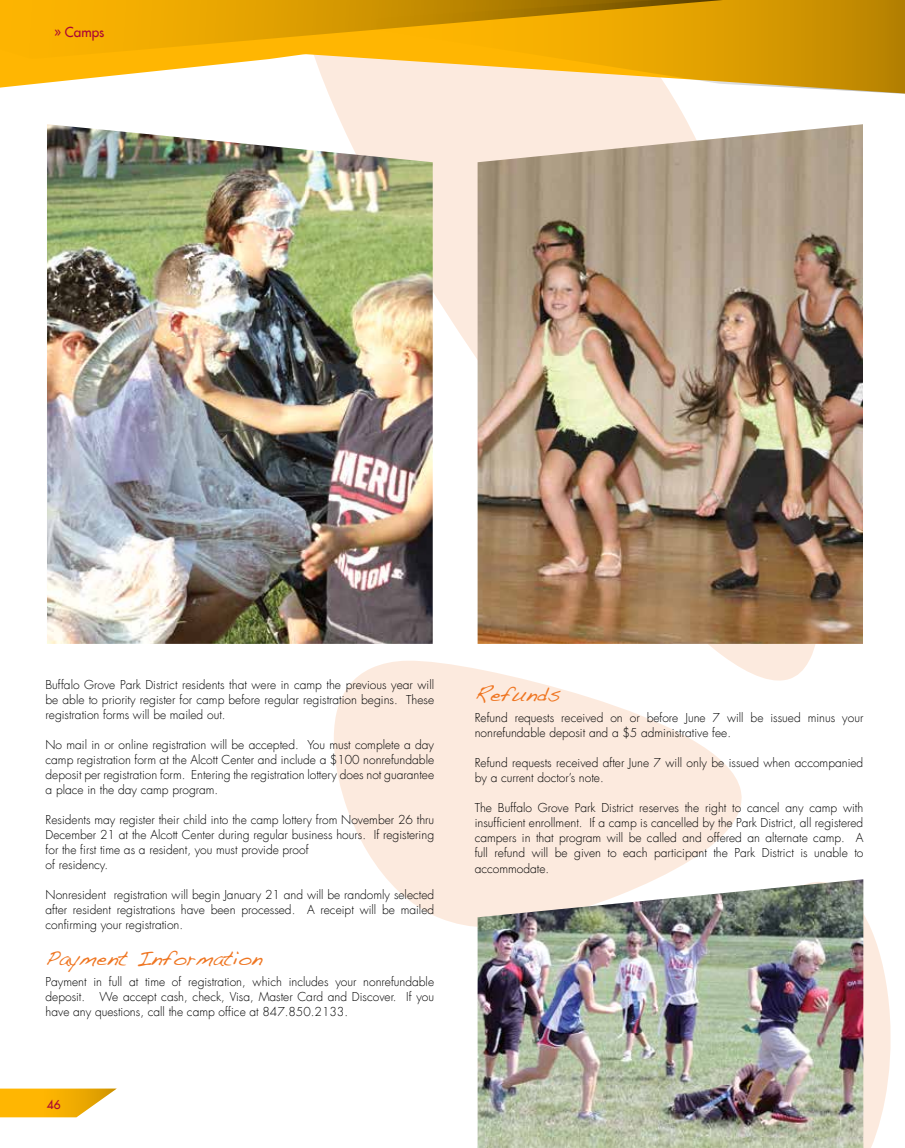
<style>
.page{position:relative;width:905px;height:1148px;background:#fff}
.page>*{position:absolute;margin:0;border:0;box-sizing:border-box;transform-origin:0 0}
.t1{font:21px "Handwriting Dakota";color:#ef7622}
.t2{font:13.5px "Futura LT";color:#ab0634}
.t3{font:300 12px/15px "Futura LT";color:#000;text-align:justify}
.t4{font:12px "Futura LT";color:#ab0634}
</style>
<div class="page">
<svg style="left:334px;top:682px;width:407px;height:245px;fill:#fceade"></svg>
<svg style="left:863px;top:880px;width:28px;height:268px;fill:#fceade"></svg>
<svg style="left:328px;top:94px;width:488px;height:588px"></svg>
<img style="left:477px;top:124px;width:386px;height:520px">
<img style="left:47px;top:124px;width:386px;height:520px">
<img style="left:477px;top:879px;width:386px;height:269px">
<svg style="left:0;top:1088px;width:117px;height:29px"></svg>
<svg style="left:0;top:59px;width:324px;height:29px"></svg>
<svg style="left:0;top:0;width:324px;height:59px;background:#f2ae03"></svg>
<svg style="left:324px;top:0;width:580px;height:94px;background:#e1ac30"></svg>
<p class="t2" style="left:54px;top:23px;width:52px">» Camps</p>
<p class="t3" style="left:46px;top:677px;width:390px">Buffalo Grove Park District residents that were in camp the previous year will be able to priority register for camp before regular registration begins. These registration forms will be mailed out.</p>
<p class="t3" style="left:46px;top:737px;width:390px">No mail in or online registration will be accepted. You must complete a day camp registration form at the Alcott Center and include a $100 nonrefundable deposit per registration form. Entering the registration lottery does not guarantee a place in the day camp program.</p>
<p class="t3" style="left:46px;top:812px;width:390px;text-align:left">Residents may register their child into the camp lottery from November 26 thru December 21 at the Alcott Center during regular business hours. If registering for the first time as a resident, you must provide proof<br>of residency.</p>
<p class="t3" style="left:46px;top:887px;width:390px">Nonresident registration will begin January 21 and will be randomly selected after resident registrations have been processed. A receipt will be mailed confirming your registration.</p>
<h1 class="t1" style="left:46px;top:945px;width:219px">Payment Information</h1>
<p class="t3" style="left:46px;top:974px;width:390px">Payment in full at time of registration, which includes your nonrefundable deposit. We accept cash, check, Visa, Master Card and Discover. If you have any questions, call the camp office at 847.850.2133.</p>
<p class="t4" style="left:47px;top:1096px;width:15px">46</p>
<h1 class="t1" style="left:474px;top:682px;width:87px">Refunds</h1>
<p class="t3" style="left:474px;top:711px;width:390px">Refund requests received on or before June 7 will be issued minus your nonrefundable deposit and a $5 administrative fee.</p>
<p class="t3" style="left:474px;top:756px;width:390px">Refund requests received after June 7 will only be issued when accompanied by a current doctor’s note.</p>
<p class="t3" style="left:474px;top:801px;width:390px">The Buffalo Grove Park District reserves the right to cancel any camp with insufficient enrollment. If a camp is cancelled by the Park District, all registered campers in that program will be called and offered an alternate camp. A full refund will be given to each participant the Park District is unable to accommodate.</p>
</div>
